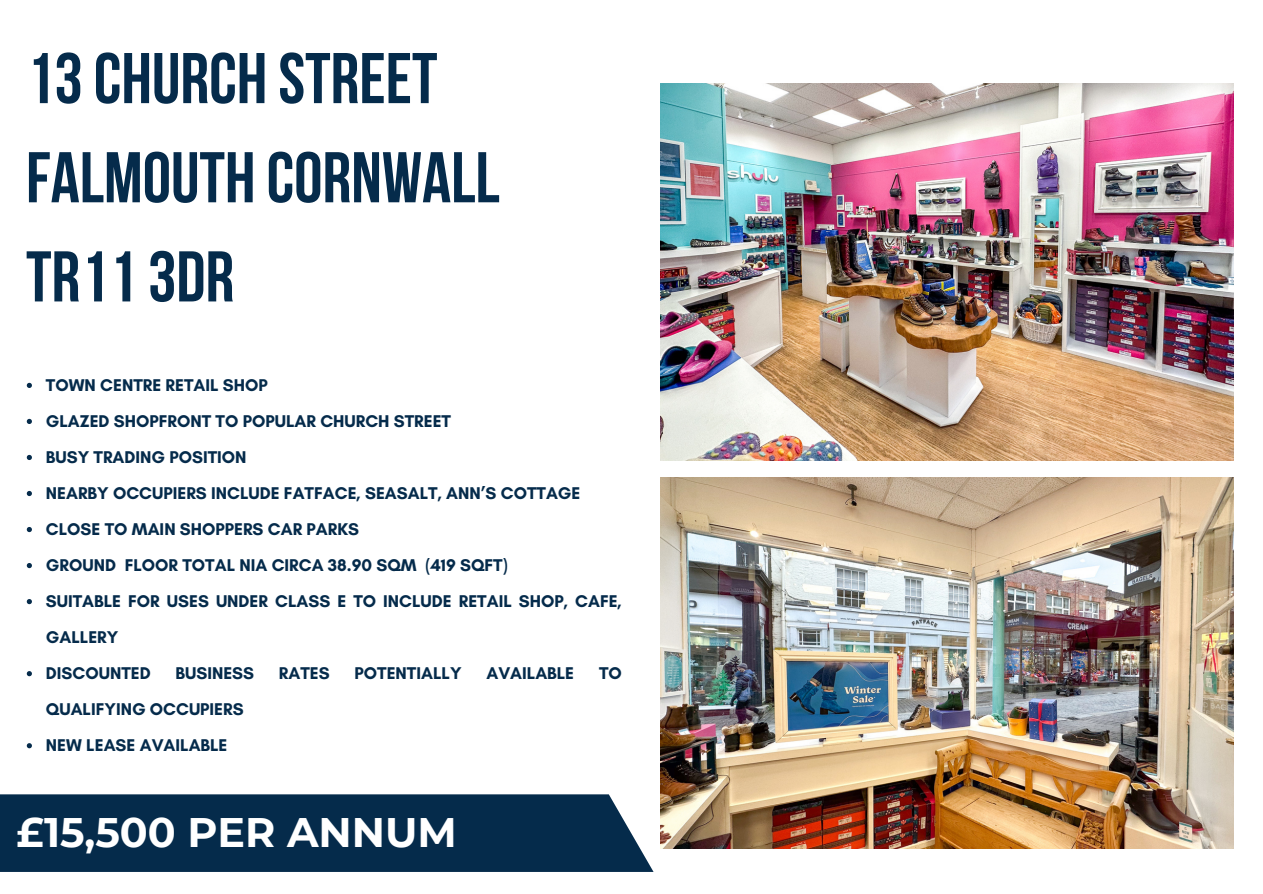
<style>
.page{position:relative;width:1263px;height:894px;background:#fff}
.page>*{position:absolute;margin:0;border:0;box-sizing:border-box;transform-origin:0 0}
.t1{font:700 71.55px "Bebas Neue";color:#052b4b}
.t2{font:700 41.1px "Montserrat";color:#fff}
.t3{font:700 17.25px/36px "Glacial Indifference";color:#052b4b}
</style>
<div class="page">
<svg style="left:27px;top:383px;width:5px;height:5px"></svg>
<svg style="left:27px;top:419px;width:5px;height:5px"></svg>
<svg style="left:27px;top:455px;width:5px;height:5px"></svg>
<svg style="left:27px;top:491px;width:5px;height:5px"></svg>
<svg style="left:27px;top:527px;width:5px;height:5px"></svg>
<svg style="left:27px;top:563px;width:5px;height:5px"></svg>
<svg style="left:27px;top:599px;width:5px;height:5px"></svg>
<svg style="left:27px;top:671px;width:5px;height:5px"></svg>
<svg style="left:27px;top:743px;width:5px;height:5px"></svg>
<img style="left:661px;top:478px;width:572px;height:370px">
<div style="left:0;top:794px;width:654px;height:77px;background:#052b4b"></div>
<img style="left:661px;top:83px;width:572px;height:377px">
<p class="t1" style="left:26px;top:49px;width:413px">13CHURCH STREET</p>
<p class="t1" style="left:26px;top:148px;width:475px">FALMOUTH CORNWALL</p>
<p class="t1" style="left:26px;top:248px;width:210px">TR113Dr</p>
<p class="t3" style="left:46px;top:366px;width:223px">TOWN CENTRE RETAIL SHOP</p>
<p class="t3" style="left:46px;top:402px;width:407px">GLAZED SHOPFRONT TO POPULAR CHURCH STREET</p>
<p class="t3" style="left:46px;top:438px;width:202px">BUSY TRADING POSITION</p>
<p class="t3" style="left:46px;top:474px;width:536px">NEARBY OCCUPIERS INCLUDE FATFACE, SEASALT, ANN’S COTTAGE</p>
<p class="t3" style="left:46px;top:510px;width:314px">CLOSE TO MAIN SHOPPERS CAR PARKS</p>
<p class="t3" style="left:46px;top:546px;width:463px">GROUND FLOOR TOTAL NIA CIRCA 38.90 SQM (419 SQFT)</p>
<p class="t3" style="left:46px;top:582px;width:577px">SUITABLE FOR USES UNDER CLASS E TO INCLUDE RETAIL SHOP, CAFE,<br>GALLERY</p>
<p class="t3" style="left:46px;top:654px;width:106px">DISCOUNTED</p>
<p class="t3" style="left:176px;top:654px;width:80px">BUSINESS</p>
<p class="t3" style="left:279px;top:654px;width:52px">RATES</p>
<p class="t3" style="left:355px;top:654px;width:108px">POTENTIALLY</p>
<p class="t3" style="left:486px;top:654px;width:89px">AVAILABLE</p>
<p class="t3" style="left:599px;top:654px;width:24px">TO</p>
<p class="t3" style="left:46px;top:690px;width:199px">QUALIFYING OCCUPIERS</p>
<p class="t3" style="left:46px;top:726px;width:183px">NEW LEASE AVAILABLE</p>
<p class="t2" style="left:17px;top:806px;width:442px">£15,500 PER ANNUM</p>
</div>
